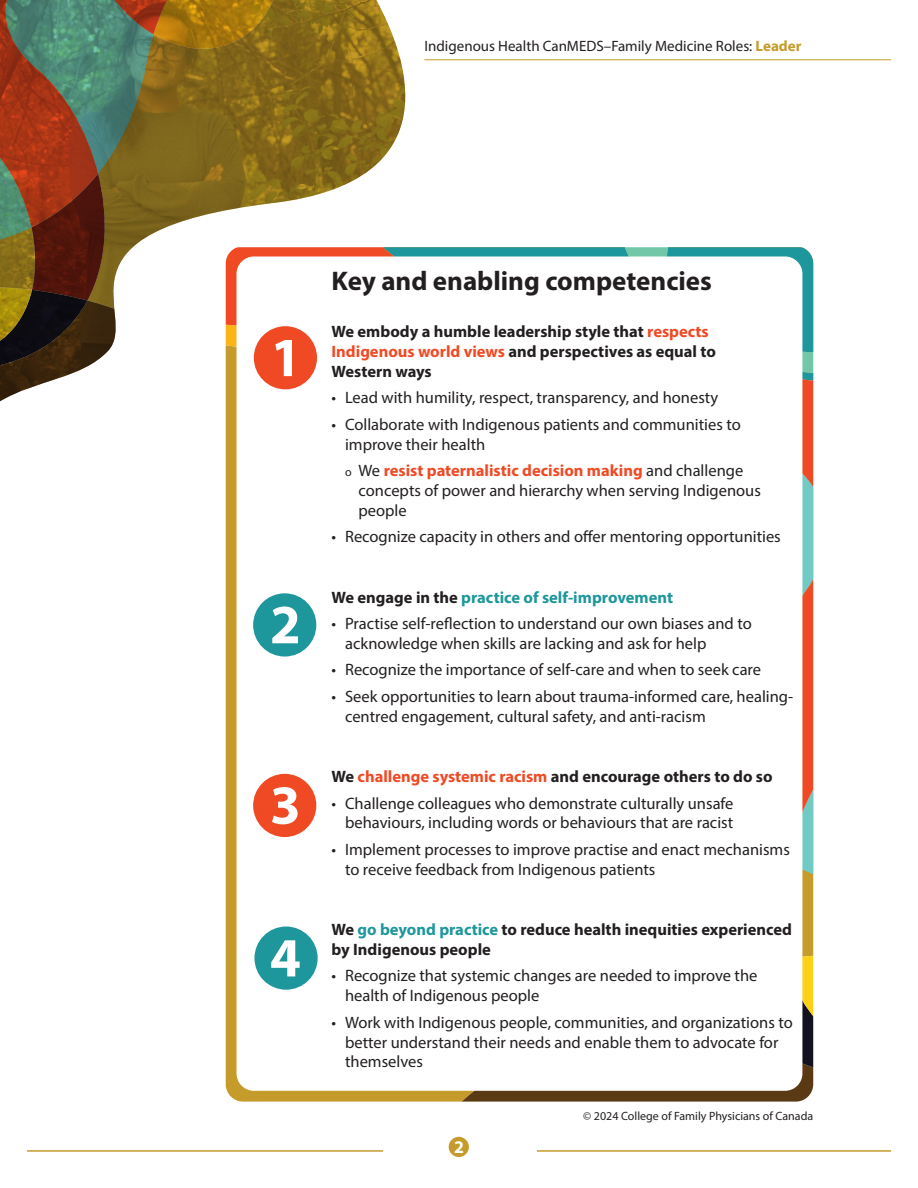
<style>
.page{position:relative;width:918px;height:1188px;background:#fff}
.page>*{position:absolute;margin:0;border:0;box-sizing:border-box;transform-origin:0 0}
.t1{font:700 55.65px "Myriad Pro";color:#fff}
.t2{font:700 27px "Myriad Pro";color:#231f20}
.t3{font:700 17.85px "Myriad Pro";color:#fff}
.t4{font:16.5px/19.8px "Myriad Pro";color:#231f20}
.t5{font:700 16.5px/19.8px "Myriad Pro";color:#231f20}
.t6{font:700 16.5px "Myriad Pro";color:#1e979c}
.t7{font:15px "Myriad Pro";color:#231f20}
.t8{font:12px "Myriad Pro";color:#231f20}
.s1{font-weight:700;color:#c59b2c}
.s2{color:#f04a24}
.s3{font-size:12px}
.s4{font-weight:700;color:#f04a24}
.s5{color:#231f20}
.s6{color:#1e979c}
</style>
<div class="page">
<hr style="left:424px;top:59px;width:467px;height:1px;background:#c59b2c">
<img style="left:0;top:0;width:406px;height:402px">
<svg style="left:226px;top:247px;width:587px;height:616px;background:#b38a4f"></svg>
<svg style="left:394px;top:1087px;width:419px;height:15px;background:#735324"></svg>
<svg style="left:796px;top:659px;width:17px;height:428px;background:#b17c44"></svg>
<svg style="left:625px;top:247px;width:188px;height:130px;background:#37a3a0"></svg>
<div style="left:237px;top:256px;width:565px;height:835px;background:#fff;border-radius:17px"></div>
<div style="left:254px;top:326px;width:63px;height:63px;background:#f04a24;border-radius:50%"></div>
<div style="left:253px;top:593px;width:63px;height:64px;background:#1e979c;border-radius:50%"></div>
<div style="left:253px;top:774px;width:63px;height:63px;background:#f04a24;border-radius:50%"></div>
<div style="left:254px;top:927px;width:64px;height:63px;background:#1e979c;border-radius:50%"></div>
<hr style="left:27px;top:1150px;width:864px;height:2px;background:#c59b2c">
<div style="left:383px;top:1145px;width:154px;height:16px;background:#fff"></div>
<div style="left:449px;top:1137px;width:20px;height:20px;background:#c59b2c;border-radius:50%"></div>
<p class="t7" style="left:424px;top:37px;width:379px">Indigenous Health CanMEDS–Family Medicine Roles: <span class="s1">Leader</span></p>
<h1 class="t1" style="left:271px;top:321px;width:32px">1</h1>
<h1 class="t1" style="left:270px;top:588px;width:32px">2</h1>
<h1 class="t1" style="left:270px;top:769px;width:32px">3</h1>
<h1 class="t1" style="left:270px;top:921px;width:32px">4</h1>
<p class="t2" style="left:332px;top:264px;width:382px">Key and enabling competencies</p>
<p class="t5" style="left:332px;top:321px;width:386px">We embody a humble leadership style that <span class="s2">respects<br>Indigenous world views</span> and perspectives as equal to<br>Western ways</p>
<p class="t4" style="left:332px;top:388px;width:388px">• Lead with humility, respect, transparency, and honesty</p>
<p class="t4" style="left:345px;top:414px;width:397px;text-indent:-14px">• Collaborate with Indigenous patients and communities to improve their health</p>
<p class="t4" style="left:359px;top:460px;width:404px;text-indent:-14px"><span class="s3">o</span> We <span class="s4">resist paternalistic decision making</span> and challenge concepts of power and hierarchy when serving Indigenous people</p>
<p class="t4" style="left:332px;top:527px;width:451px">• Recognize capacity in others and offer mentoring opportunities</p>
<p class="t6" style="left:332px;top:586px;width:343px"><span class="s5">We engage in the</span> practice of self-improvement</p>
<p class="t4" style="left:345px;top:613px;width:408px;text-indent:-14px">• Practise self-reflection to understand our own biases and to acknowledge when skills are lacking and ask for help</p>
<p class="t4" style="left:332px;top:660px;width:431px">• Recognize the importance of self-care and when to seek care</p>
<p class="t4" style="left:345px;top:686px;width:450px;text-indent:-14px">• Seek opportunities to learn about trauma-informed care, healing&shy;centred engagement, cultural safety, and anti-racism</p>
<p class="t5" style="left:332px;top:766px;width:443px">We <span class="s2">challenge systemic racism</span> and encourage others to do so</p>
<p class="t4" style="left:332px;top:793px;width:403px;text-align:right">• Challenge colleagues who demonstrate culturally unsafe behaviours, including words or behaviours that are racist</p>
<p class="t4" style="left:345px;top:839px;width:446px;text-indent:-14px">• Implement processes to improve practise and enact mechanisms to receive feedback from Indigenous patients</p>
<p class="t5" style="left:332px;top:919px;width:462px">We <span class="s6">go beyond practice</span> to reduce health inequities experienced by Indigenous people</p>
<p class="t4" style="left:345px;top:966px;width:414px;text-indent:-14px">• Recognize that systemic changes are needed to improve the health of Indigenous people</p>
<p class="t4" style="left:345px;top:1012px;width:449px;text-indent:-14px">• Work with Indigenous people, communities, and organizations to better understand their needs and enable them to advocate for themselves</p>
<p class="t3" style="left:454px;top:1135px;width:11px">2</p>
<p class="t8" style="left:583px;top:1109px;width:231px">© 2024 College of Family Physicians of Canada</p>
</div>
